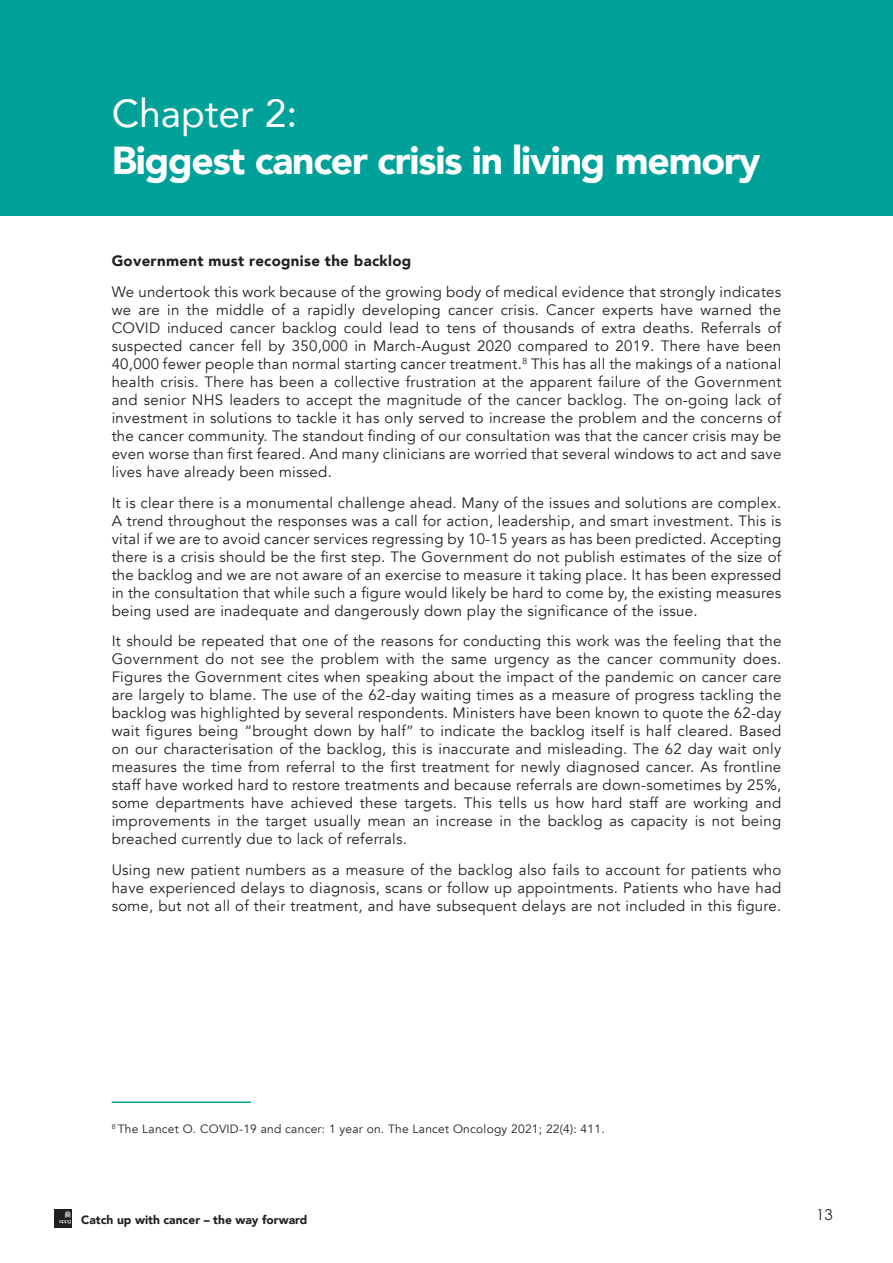
<style>
.page{position:relative;width:893px;height:1263px;background:#fff}
.page>*{position:absolute;margin:0;border:0;box-sizing:border-box;transform-origin:0 0}
.t1{font:900 39px/46.8px "Avenir";letter-spacing:-.03em;color:#fff}
.t2{font:15px/18px "Avenir";letter-spacing:.02em;color:#231f20;text-align:justify}
.t3{font:900 15px "Avenir";letter-spacing:.02em;color:#231f20}
.t4{font:15px "Century Gothic";color:#231f20}
.t5{font:12px "Avenir";letter-spacing:.02em;color:#231f20}
.t6{font:900 12px "Avenir";color:#231f20}
.s1{font-weight:400}
</style>
<div class="page">
<div style="left:54px;top:1210px;width:18px;height:18px;background:#231f20"></div>
<svg style="left:59px;top:1211px;width:12px;height:13px"></svg>
<div style="left:0;top:0;width:893px;height:216px;background:#00a199"></div>
<hr style="left:112px;top:1101px;width:139px;height:2px;background:#00a199">
<p class="t1" style="left:112px;top:89px;width:650px"><span class="s1">Chapter 2:<br></span>Biggest cancer crisis in living memory</p>
<p class="t3" style="left:112px;top:248px;width:301px">Government must recognise the backlog</p>
<p class="t2" style="left:112px;top:283px;width:671px">We undertook this work because of the growing body of medical evidence that strongly indicates we are in the middle of a rapidly developing cancer crisis. Cancer experts have warned the COVID induced cancer backlog could lead to tens of thousands of extra deaths. Referrals of suspected cancer fell by 350,000 in March-August 2020 compared to 2019. There have been 40,000 fewer people than normal starting cancer treatment.<sup>8</sup> This has all the makings of a national health crisis. There has been a collective frustration at the apparent failure of the Government and senior NHS leaders to accept the magnitude of the cancer backlog. The on-going lack of investment in solutions to tackle it has only served to increase the problem and the concerns of the cancer community. The standout finding of our consultation was that the cancer crisis may be even worse than first feared. And many clinicians are worried that several windows to act and save lives have already been missed.</p>
<p class="t2" style="left:112px;top:494px;width:671px">It is clear there is a monumental challenge ahead. Many of the issues and solutions are complex.<br>A trend throughout the responses was a call for action, leadership, and smart investment. This is vital if we are to avoid cancer services regressing by 10-15 years as has been predicted. Accepting there is a crisis should be the first step. The Government do not publish estimates of the size of the backlog and we are not aware of an exercise to measure it taking place. It has been expressed in the consultation that while such a figure would likely be hard to come by, the existing measures being used are inadequate and dangerously down play the significance of the issue.</p>
<p class="t2" style="left:112px;top:632px;width:671px">It should be repeated that one of the reasons for conducting this work was the feeling that the Government do not see the problem with the same urgency as the cancer community does.<br>Figures the Government cites when speaking about the impact of the pandemic on cancer care are largely to blame. The use of the 62-day waiting times as a measure of progress tackling the backlog was highlighted by several respondents. Ministers have been known to quote the 62-day wait figures being “brought down by half” to indicate the backlog itself is half cleared. Based on our characterisation of the backlog, this is inaccurate and misleading. The 62 day wait only measures the time from referral to the first treatment for newly diagnosed cancer. As frontline staff have worked hard to restore treatments and because referrals are down-sometimes by 25%, some departments have achieved these targets. This tells us how hard staff are working and improvements in the target usually mean an increase in the backlog as capacity is not being breached currently due to lack of referrals.</p>
<p class="t2" style="left:112px;top:861px;width:671px">Using new patient numbers as a measure of the backlog also fails to account for patients who have experienced delays to diagnosis, scans or follow up appointments. Patients who have had some, but not all of their treatment, and have subsequent delays are not included in this figure.</p>
<p class="t5" style="left:112px;top:1122px;width:494px"><sup>8</sup> The Lancet O. COVID-19 and cancer: 1 year on. The Lancet Oncology 2021; 22(4): 411.</p>
<p class="t6" style="left:81px;top:1209px;width:228px">Catch up with cancer – the way forward</p>
<p class="t4" style="left:816px;top:1204px;width:18px">13</p>
</div>
